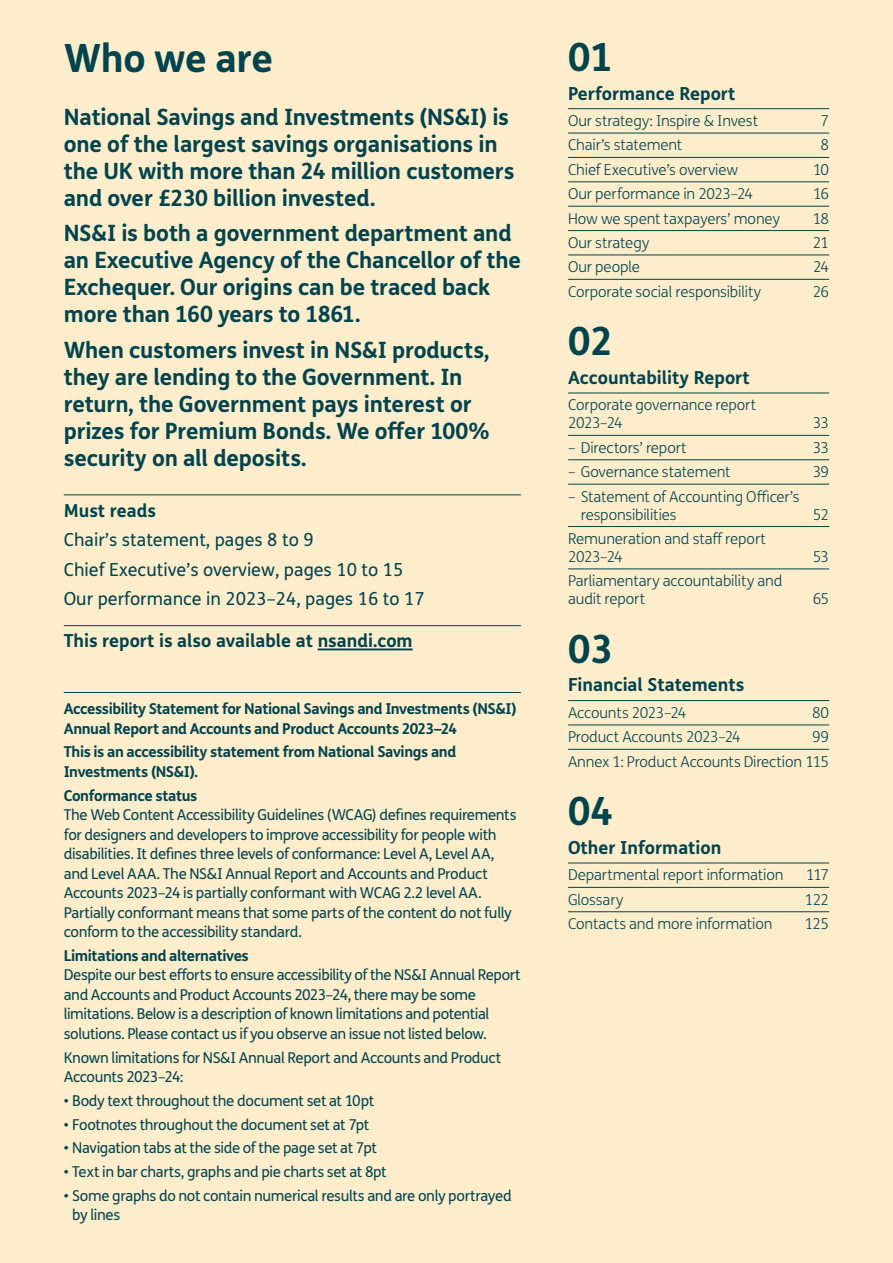
<style>
.page{position:relative;width:893px;height:1263px;background:#feedcb}
.page>*{position:absolute;margin:0;border:0;box-sizing:border-box;transform-origin:0 0}
.WWA_Head{font:700 39px "NSI Everyday";letter-spacing:-.01em;color:#00444f}
.WWA_Text{font:700 22.5px/27px "NSI Everyday";letter-spacing:-.01em;color:#00444f}
.Must_Read_Head{font:700 18px "NSI Everyday";color:#00444f}
.Must_read_Text{font:18px "NSI Everyday";color:#00444f}
.Acc_Text{font:15px/19.5px "NSI Everyday";letter-spacing:-.025em;color:#00444f}
.t1{font:300 15px/18px "NSI Everyday";letter-spacing:-.01em;color:#00444f}
.Acc_Head_1{font:700 15px/19.5px "NSI Everyday";letter-spacing:-.025em;color:#00444f}
.Acc_Text-2{font:700 15px/19.5px "NSI Everyday";letter-spacing:-.025em;color:#00444f}
.Acc_Head_2{font:700 15px "NSI Everyday";letter-spacing:-.025em;color:#00444f}
</style>
<div class="page">
<hr style="left:64px;top:494px;width:457px;height:1px;background:#00444f">
<hr style="left:64px;top:625px;width:457px;height:1px;background:#00444f">
<hr style="left:318px;top:648px;width:95px;height:2px;background:#00444f">
<hr style="left:64px;top:692px;width:457px;height:1px;background:#00444f">
<hr style="left:568px;top:108px;width:261px;height:1px;background:#00444f">
<hr style="left:568px;top:133px;width:261px;height:1px;background:#00444f">
<hr style="left:568px;top:157px;width:261px;height:1px;background:#00444f">
<hr style="left:568px;top:181px;width:261px;height:1px;background:#00444f">
<hr style="left:568px;top:206px;width:261px;height:1px;background:#00444f">
<hr style="left:568px;top:230px;width:261px;height:1px;background:#00444f">
<hr style="left:568px;top:255px;width:261px;height:1px;background:#00444f">
<hr style="left:568px;top:279px;width:261px;height:1px;background:#00444f">
<hr style="left:568px;top:393px;width:261px;height:1px;background:#00444f">
<hr style="left:568px;top:435px;width:261px;height:1px;background:#00444f">
<hr style="left:568px;top:459px;width:261px;height:1px;background:#00444f">
<hr style="left:568px;top:484px;width:261px;height:1px;background:#00444f">
<hr style="left:568px;top:526px;width:261px;height:1px;background:#00444f">
<hr style="left:568px;top:568px;width:261px;height:1px;background:#00444f">
<hr style="left:568px;top:700px;width:261px;height:1px;background:#00444f">
<hr style="left:568px;top:724px;width:261px;height:1px;background:#00444f">
<hr style="left:568px;top:749px;width:261px;height:1px;background:#00444f">
<hr style="left:568px;top:863px;width:261px;height:1px;background:#00444f">
<hr style="left:568px;top:887px;width:261px;height:1px;background:#00444f">
<hr style="left:568px;top:911px;width:261px;height:1px;background:#00444f">
<h1 class="WWA_Head" style="left:64px;top:32px;width:211px">Who we are</h1>
<p class="WWA_Text" style="left:64px;top:103px;width:452px">National Savings and Investments (NS&amp;I) is one of the largest savings organisations in the UK with more than 24 million customers and over £230 billion invested.</p>
<p class="WWA_Text" style="left:64px;top:219px;width:459px">NS&amp;I is both a government department and an Executive Agency of the Chancellor of the Exchequer. Our origins can be traced back more than 160 years to 1861.</p>
<p class="WWA_Text" style="left:64px;top:336px;width:428px">When customers invest in NS&amp;I products, they are lending to the Government. In return, the Government pays interest or prizes for Premium Bonds. We offer 100% security on all deposits.</p>
<p class="Must_Read_Head" style="left:64px;top:498px;width:94px">Must reads</p>
<p class="Must_read_Text" style="left:64px;top:528px;width:251px">Chair’s statement, pages 8 to 9</p>
<p class="Must_read_Text" style="left:64px;top:558px;width:341px">Chief Executive’s overview, pages 10 to 15</p>
<p class="Must_read_Text" style="left:64px;top:587px;width:362px">Our performance in 2023–24, pages 16 to 17</p>
<p class="Must_Read_Head" style="left:64px;top:629px;width:350px">This report is also available at nsandi.com</p>
<h2 class="Acc_Head_1" style="left:64px;top:699px;width:454px">Accessibility Statement for National Savings and Investments (NS&amp;I)<br>Annual Report and Accounts and Product Accounts 2023–24</h2>
<p class="Acc_Text-2" style="left:64px;top:742px;width:394px">This is an accessibility statement from National Savings and<br>Investments (NS&amp;I).</p>
<h3 class="Acc_Head_2" style="left:64px;top:785px;width:135px">Conformance status</h3>
<p class="Acc_Text" style="left:64px;top:805px;width:454px">The Web Content Accessibility Guidelines (WCAG) defines requirements for designers and developers to improve accessibility for people with disabilities. It defines three levels of conformance: Level A, Level AA, and Level AAA. The NS&amp;I Annual Report and Accounts and Product Accounts 2023–24 is partially conformant with WCAG 2.2 level AA.<br>Partially conformant means that some parts of the content do not fully conform to the accessibility standard.</p>
<h3 class="Acc_Head_2" style="left:64px;top:946px;width:187px">Limitations and alternatives</h3>
<p class="Acc_Text" style="left:64px;top:965px;width:458px">Despite our best efforts to ensure accessibility of the NS&amp;I Annual Report and Accounts and Product Accounts 2023–24, there may be some limitations. Below is a description of known limitations and potential solutions. Please contact us if you observe an issue not listed below.</p>
<p class="Acc_Text" style="left:64px;top:1047px;width:439px">Known limitations for NS&amp;I Annual Report and Accounts and Product<br>Accounts 2023–24:</p>
<p class="Acc_Text" style="left:64px;top:1091px;width:312px">• Body text throughout the document set at 10pt</p>
<p class="Acc_Text" style="left:64px;top:1114px;width:307px">• Footnotes throughout the document set at 7pt</p>
<p class="Acc_Text" style="left:64px;top:1138px;width:315px">• Navigation tabs at the side of the page set at 7pt</p>
<p class="Acc_Text" style="left:64px;top:1162px;width:324px">• Text in bar charts, graphs and pie charts set at 8pt</p>
<p class="Acc_Text" style="left:72px;top:1186px;width:441px;text-indent:-9px">• Some graphs do not contain numerical results and are only portrayed by lines</p>
<p class="WWA_Head" style="left:568px;top:31px;width:46px">01</p>
<p class="Must_Read_Head" style="left:568px;top:81px;width:169px">Performance Report</p>
<p class="t1" style="left:568px;top:112px;width:192px">Our strategy: Inspire &amp; Invest</p>
<p class="t1" style="left:821px;top:112px;width:10px">7</p>
<p class="t1" style="left:568px;top:136px;width:116px">Chair’s statement</p>
<p class="t1" style="left:821px;top:136px;width:10px">8</p>
<p class="t1" style="left:568px;top:160px;width:172px">Chief Executive’s overview</p>
<p class="t1" style="left:813px;top:160px;width:18px">10</p>
<p class="t1" style="left:568px;top:185px;width:187px">Our performance in 2023–24</p>
<p class="t1" style="left:813px;top:185px;width:18px">16</p>
<p class="t1" style="left:568px;top:209px;width:214px">How we spent taxpayers’ money</p>
<p class="t1" style="left:813px;top:209px;width:18px">18</p>
<p class="t1" style="left:568px;top:234px;width:83px">Our strategy</p>
<p class="t1" style="left:813px;top:234px;width:18px">21</p>
<p class="t1" style="left:568px;top:258px;width:73px">Our people</p>
<p class="t1" style="left:813px;top:258px;width:18px">24</p>
<p class="t1" style="left:568px;top:282px;width:195px">Corporate social responsibility</p>
<p class="t1" style="left:813px;top:282px;width:18px">26</p>
<p class="WWA_Head" style="left:568px;top:316px;width:46px">02</p>
<p class="Must_Read_Head" style="left:568px;top:366px;width:183px">Accountability Report</p>
<p class="t1" style="left:568px;top:396px;width:190px">Corporate governance report<br>2023–24</p>
<p class="t1" style="left:813px;top:414px;width:18px">33</p>
<p class="t1" style="left:568px;top:438px;width:120px">– Directors’ report</p>
<p class="t1" style="left:813px;top:438px;width:18px">33</p>
<p class="t1" style="left:568px;top:463px;width:164px">– Governance statement</p>
<p class="t1" style="left:813px;top:463px;width:18px">39</p>
<p class="t1" style="left:568px;top:487px;width:233px">– Statement of Accounting Officer’s</p>
<p class="t1" style="left:581px;top:505px;width:97px">responsibilities</p>
<p class="t1" style="left:813px;top:505px;width:18px">52</p>
<p class="t1" style="left:568px;top:530px;width:199px">Remuneration and staff report<br>2023–24</p>
<p class="t1" style="left:813px;top:548px;width:18px">53</p>
<p class="t1" style="left:568px;top:572px;width:216px">Parliamentary accountability and audit report</p>
<p class="t1" style="left:813px;top:590px;width:18px">65</p>
<p class="WWA_Head" style="left:568px;top:623px;width:46px">03</p>
<p class="Must_Read_Head" style="left:568px;top:673px;width:178px">Financial Statements</p>
<p class="t1" style="left:568px;top:704px;width:120px">Accounts 2023–24</p>
<p class="t1" style="left:812px;top:704px;width:18px">80</p>
<p class="t1" style="left:568px;top:728px;width:174px">Product Accounts 2023–24</p>
<p class="t1" style="left:812px;top:728px;width:18px">99</p>
<p class="t1" style="left:568px;top:752px;width:263px">Annex 1: Product Accounts Direction 115</p>
<p class="WWA_Head" style="left:568px;top:786px;width:46px">04</p>
<p class="Must_Read_Head" style="left:568px;top:835px;width:155px">Other Information</p>
<p class="t1" style="left:568px;top:866px;width:217px">Departmental report information</p>
<p class="t1" style="left:806px;top:866px;width:25px">117</p>
<p class="t1" style="left:568px;top:890px;width:57px">Glossary</p>
<p class="t1" style="left:805px;top:890px;width:26px">122</p>
<p class="t1" style="left:568px;top:915px;width:206px">Contacts and more information</p>
<p class="t1" style="left:805px;top:915px;width:26px">125</p>
</div>
